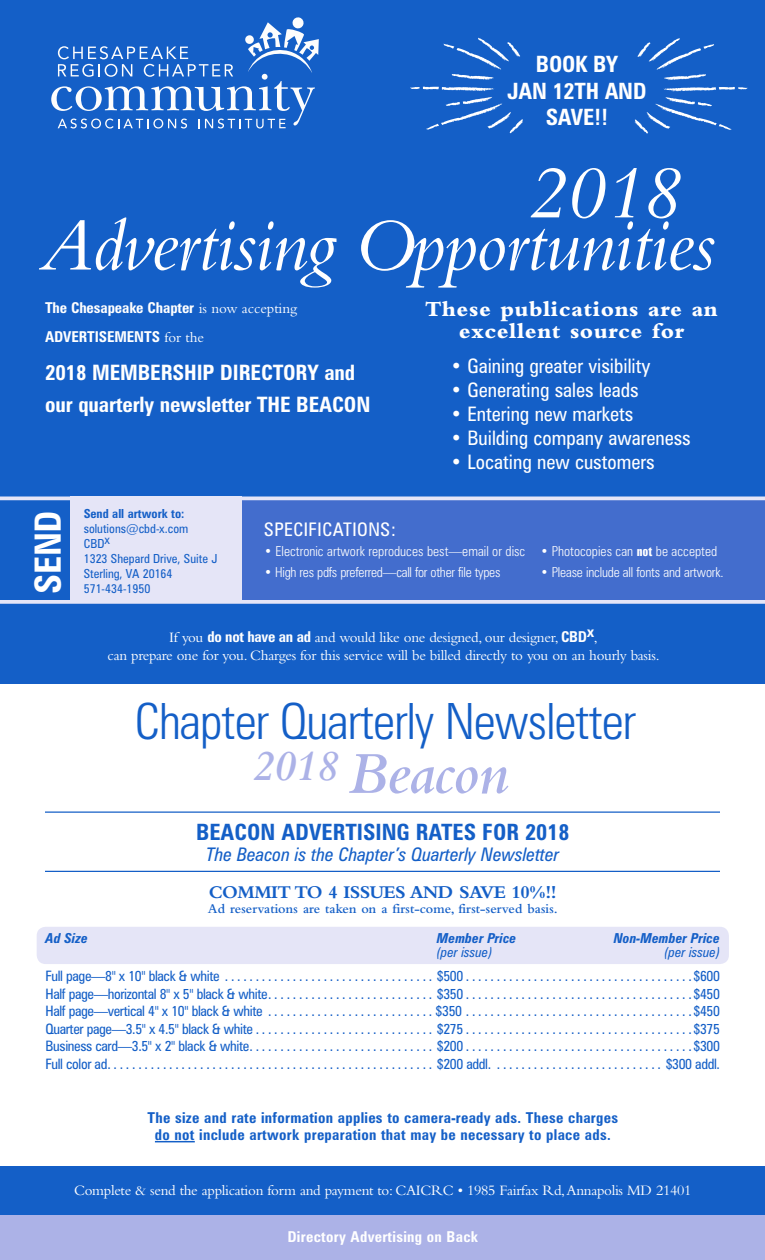
<style>
.page{position:relative;width:765px;height:1260px;background:#fff}
.page>*{position:absolute;margin:0;border:0;box-sizing:border-box;transform-origin:0 0}
.t1{font:italic 77.5px "Bembo Std";letter-spacing:-.02em;color:#fff}
.t2{font:italic 600 62.25px "Bembo Std";letter-spacing:-.01em;color:#acb2e7}
.t3{font:300 condensed 50px "Zurich BT";letter-spacing:-.02em;color:#145fc7}
.t4{font:700 condensed 36.25px "Zurich BT";color:#fff}
.t5{font:800 22.5px/22.5px "Bembo Std";letter-spacing:.025em;color:#fff;text-align:center}
.Subhead{font:700 condensed 22.5px "Zurich BT";color:#145fc7}
.Sub_Subhead{font:700 condensed 22.5px/26.2px "Zurich BT";letter-spacing:-.01em;color:#fff;text-align:center}
.Side_Text{font:700 condensed 21.25px/31.2px "Zurich BT";letter-spacing:-.005em;color:#fff}
.t6{font:condensed 20px "Zurich BT";color:#fff}
.t7{font:italic condensed 18.75px "Zurich BT";color:#145fc7}
.t8{font:700 18.75px "Bembo Std";letter-spacing:-.03em;color:#145fc7}
.Sub-subhead{font:condensed 18.75px "Zurich BT";letter-spacing:.025em;color:#fff}
.Side_Text-2{font:15px "Bembo Std";letter-spacing:-.02em;color:#fff}
.t9{font:700 condensed 15px/17.5px "Zurich BT";letter-spacing:.02em;color:#145fc7;text-align:center}
.Side_Text-3{font:700 condensed 15px/28.8px "Zurich BT";letter-spacing:-.005em;color:#fff}
.Side_Text-4{font:700 condensed 15px "Zurich BT";letter-spacing:.02em;color:#fff}
.t10{font:condensed 14.38px "Zurich BT";letter-spacing:-.025em;color:#145fc7}
.t11{font:300 condensed 13.75px "Zurich BT";letter-spacing:-.015em;color:#fff}
.t12{font:600 13.75px "Bembo Std";color:#145fc7}
.t13{font:italic 700 condensed 13.75px "Zurich BT";color:#145fc7}
.t14{font:italic condensed 13.75px "Zurich BT";color:#145fc7}
.t15{font:condensed 12.5px "Zurich BT";color:#145fc7}
.t16{font:700 condensed 12.5px "Zurich BT";color:#145fc7}
.s1{font-family:"Bembo Std";font-weight:400;font-stretch:normal}
.s2{font-weight:700;font-stretch:extra-condensed}
.s3{font-family:"Zurich BT";font-weight:700;font-stretch:condensed}
</style>
<div class="page">
<div style="left:0;top:0;width:765px;height:775px;background:#145fc7"></div>
<div style="left:0;top:630px;width:765px;height:585px;background:#fff"></div>
<div style="left:232px;top:500px;width:533px;height:100px;background:#436dcd"></div>
<hr style="left:0;top:497px;width:765px;height:3px;background:#e5e5f7">
<div style="left:71px;top:497px;width:171px;height:106px;background:#e5e5f7"></div>
<svg style="left:0;top:600px;width:765px;height:4px;fill:#e5e5f7"></svg>
<hr style="left:45px;top:812px;width:675px;height:1px;background:#145fc7">
<hr style="left:45px;top:871px;width:675px;height:1px;background:#145fc7">
<svg style="left:444px;top:38px;width:76px;height:42px"></svg>
<svg style="left:410px;top:87px;width:113px;height:47px"></svg>
<svg style="left:637px;top:38px;width:77px;height:42px"></svg>
<svg style="left:634px;top:87px;width:113px;height:47px"></svg>
<svg style="left:51px;top:17px;width:268px;height:112px"></svg>
<div style="left:0;top:1215px;width:765px;height:45px;background:#acb2e7"></div>
<div style="left:0;top:1166px;width:765px;height:49px;background:#145fc7"></div>
<div style="left:0;top:625px;width:765px;height:59px;background:#145fc7"></div>
<div style="left:37px;top:927px;width:692px;height:37px;background:#e5e5f7;border-radius:9px"></div>
<hr style="left:155px;top:1141px;width:40px;height:1px;background:#145fc7">
<p class="Sub_Subhead" style="left:507px;top:51px;width:141px">BOOK BY<br>JAN 12TH AND<br>SAVE!!</p>
<p class="t1" style="left:527px;top:148px;width:155px">2018</p>
<p class="t1" style="left:40px;top:200px;width:677px">Advertising Opportunities</p>
<p class="Side_Text-3" style="left:45px;top:293px;width:254px">The Chesapeake Chapter <span class="s1">is now accepting<br></span>ADVERTISEMENTS <span class="s1">for the</span></p>
<p class="Side_Text" style="left:45px;top:357px;width:327px">2018 MEMBERSHIP DIRECTORY and our quarterly newsletter THE BEACON</p>
<p class="t5" style="left:425px;top:297px;width:294px">These publications are an excellent source for</p>
<p class="t6" style="left:450px;top:354px;width:202px">• Gaining greater visibility</p>
<p class="t6" style="left:450px;top:378px;width:190px">• Generating sales leads</p>
<p class="t6" style="left:450px;top:402px;width:185px">• Entering new markets</p>
<p class="t6" style="left:450px;top:426px;width:242px">• Building company awareness</p>
<p class="t6" style="left:450px;top:450px;width:206px">• Locating new customers</p>
<p class="t4" style="left:26px;top:594px;width:85px;rotate:-90deg">SEND</p>
<p class="t16" style="left:84px;top:506px;width:102px">Send all artwork to:</p>
<p class="t15" style="left:84px;top:521px;width:106px">solutions@cbd-x.com</p>
<p class="t15" style="left:84px;top:536px;width:28px">CBDx</p>
<p class="t15" style="left:84px;top:551px;width:135px">1323 Shepard Drive, Suite J</p>
<p class="t15" style="left:84px;top:566px;width:90px">Sterling, VA 20164</p>
<p class="t15" style="left:84px;top:581px;width:68px">571-434-1950</p>
<p class="Sub-subhead" style="left:264px;top:518px;width:133px">SPECIFICATIONS:</p>
<p class="t11" style="left:264px;top:543px;width:263px">• Electronic artwork reproduces best—email or disc</p>
<p class="t11" style="left:264px;top:564px;width:238px">• High res pdfs preferred—call for other file types</p>
<p class="t11" style="left:540px;top:543px;width:178px">• Photocopies can <span class="s2">not</span> be accepted</p>
<p class="t11" style="left:540px;top:564px;width:185px">• Please include all fonts and artwork.</p>
<p class="Side_Text-2" style="left:169px;top:629px;width:430px">If you <span class="s3">do not have an ad</span> and would like one designed, our designer, <span class="s3">CBD</span><sup>x</sup>,</p>
<p class="Side_Text-2" style="left:108px;top:646px;width:553px">can prepare one for you. Charges for this service will be billed directly to you on an hourly basis.</p>
<p class="t3" style="left:135px;top:691px;width:503px">Chapter Quarterly Newsletter</p>
<p class="t2" style="left:252px;top:739px;width:258px"><sup>2018</sup> Beacon</p>
<p class="Subhead" style="left:196px;top:819px;width:375px">BEACON ADVERTISING RATES FOR 2018</p>
<p class="t7" style="left:206px;top:843px;width:355px">The Beacon is the Chapter’s Quarterly Newsletter</p>
<p class="t8" style="left:209px;top:881px;width:349px">COMMIT TO 4 ISSUES AND SAVE 10%!!</p>
<p class="t12" style="left:208px;top:901px;width:351px">Ad reservations are taken on a first-come, first-served basis.</p>
<p class="t13" style="left:46px;top:930px;width:44px">Ad Size</p>
<p class="t13" style="left:437px;top:930px;width:81px">Member Price</p>
<p class="t13" style="left:614px;top:930px;width:108px">Non-Member Price</p>
<p class="t14" style="left:437px;top:944px;width:57px">(per issue)</p>
<p class="t14" style="left:665px;top:944px;width:57px">(per issue)</p>
<p class="t10" style="left:46px;top:968px;width:181px">Full page—8" x 10" black &amp; white ...................................</p>
<p class="t10" style="left:437px;top:968px;width:28px">$500</p>
<p class="t10" style="left:694px;top:968px;width:28px">$600</p>
<p class="t10" style="left:46px;top:985px;width:226px">Half page—horizontal 8" x 5" black &amp; white............................</p>
<p class="t10" style="left:437px;top:985px;width:28px">$350</p>
<p class="t10" style="left:694px;top:985px;width:28px">$450</p>
<p class="t10" style="left:46px;top:1003px;width:224px">Half page—vertical 4" x 10" black &amp; white ............................</p>
<p class="t10" style="left:436px;top:1003px;width:28px">$350</p>
<p class="t10" style="left:694px;top:1003px;width:28px">$450</p>
<p class="t10" style="left:46px;top:1020px;width:212px">Quarter page—3.5" x 4.5" black &amp; white..............................</p>
<p class="t10" style="left:437px;top:1020px;width:28px">$275</p>
<p class="t10" style="left:694px;top:1020px;width:28px">$375</p>
<p class="t10" style="left:46px;top:1038px;width:208px">Business card—3.5" x 2" black &amp; white...............................</p>
<p class="t10" style="left:437px;top:1038px;width:28px">$200</p>
<p class="t10" style="left:694px;top:1038px;width:28px">$300</p>
<p class="t10" style="left:46px;top:1055px;width:66px">Full color ad......................................................</p>
<p class="t10" style="left:437px;top:1055px;width:56px">$200 addl.</p>
<p class="t10" style="left:666px;top:1055px;width:56px">$300 addl.</p>
<p class="t9" style="left:148px;top:1109px;width:472px">The size and rate information applies to camera-ready ads. These charges do not include artwork preparation that may be necessary to place ads.</p>
<p class="Side_Text-2" style="left:74px;top:1182px;width:619px">Complete &amp; send the application form and payment to: CAICRC • 1985 Fairfax Rd, Annapolis MD 21401</p>
<p class="Side_Text-4" style="left:287px;top:1227px;width:192px">Directory Advertising on Back</p>
</div>
